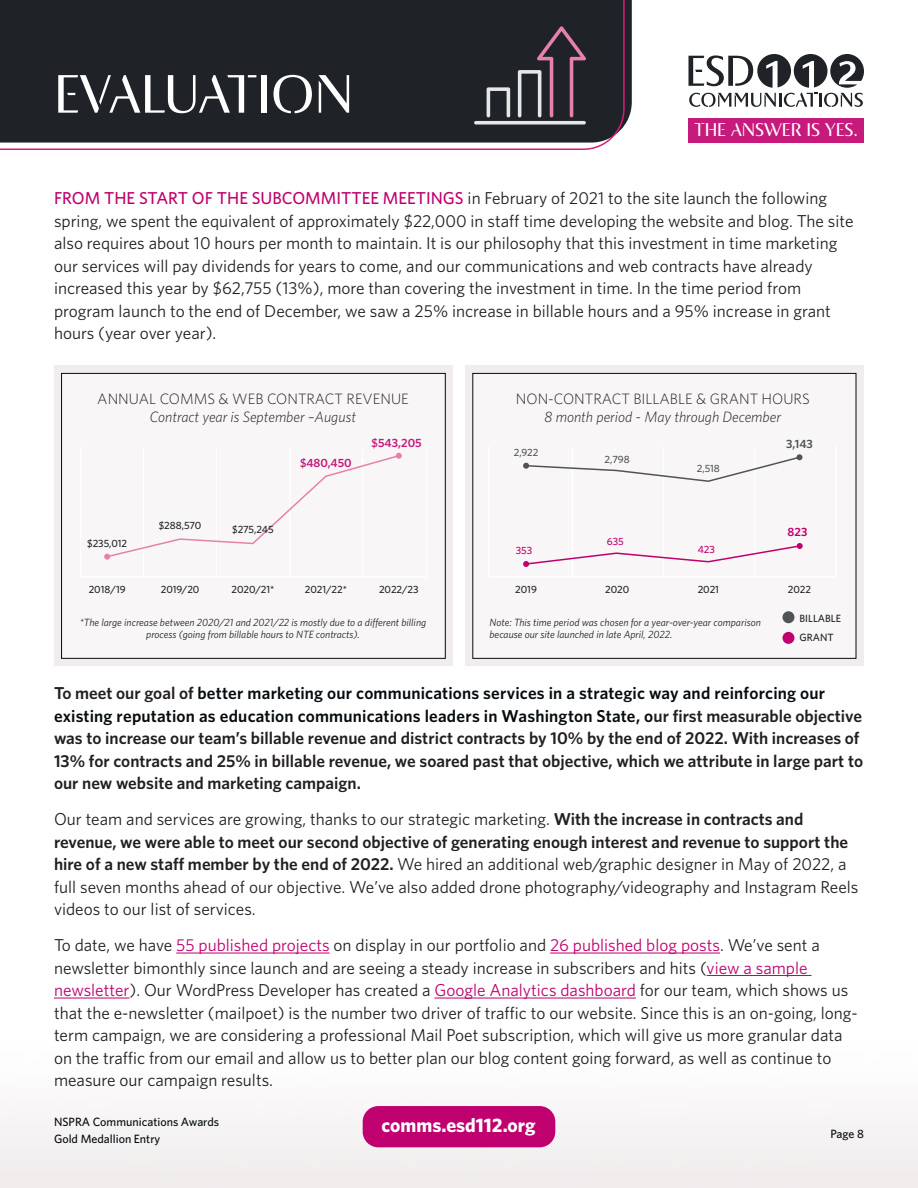
<style>
.page{position:relative;width:918px;height:1188px;background:#fff}
.page>*{position:absolute;margin:0;border:0;box-sizing:border-box;transform-origin:0 0}
.t1{font:57px "Bath Spa New Roman Title";color:#fff}
.t2{font:700 19.65px "Whitney";color:#fff}
.t3{font:19.5px "Bath Spa New Roman Title";color:#fff}
.t4{font:17.25px/22.5px "Whitney";color:#231f20}
.t5{font:600 17.25px/22.5px "Whitney";color:#231f20}
.t6{font:300 15px "Whitney";color:#231f20}
.t7{font:italic 300 15px "Whitney";color:#231f20}
.t8{font:500 12px/16.5px "Whitney";color:#060b0f}
.t9{font:600 12px "Whitney";color:#c61a7c}
.t10{font:600 12px "Whitney";color:#515457}
.t11{font:600 12px "Whitney";color:#bf006e}
.t12{font:italic 10.5px/12.6px "Whitney";color:#1f2327;text-align:center}
.t13{font:500 10.5px/19.6px "Whitney";color:#1f2327}
.t14{font:500 10.5px "Whitney";letter-spacing:-.005em;color:#515457}
.t15{font:500 10.5px "Whitney";color:#bf006e}
.s1{font-weight:500;color:#bf006e}
.s2{color:#060b0f}
.s3{font-weight:600}
.s4{color:#bf006e}
</style>
<div class="page">
<div style="left:0;top:1106px;width:918px;height:82px;background:#f2f0f1"></div>
<svg style="left:688px;top:54px;width:176px;height:53px"></svg>
<div style="left:688px;top:118px;width:176px;height:25px;background:#c61a7c"></div>
<div style="left:363px;top:1106px;width:192px;height:41px;background:#bf006e;border-radius:16px"></div>
<div style="left:0;top:0;width:625px;height:150px;background:#1f2327"></div>
<svg style="left:518px;top:26px;width:68px;height:91px;background:#443a43"></svg>
<svg style="left:487px;top:87px;width:23px;height:30px"></svg>
<svg style="left:474px;top:121px;width:112px;height:4px"></svg>
<hr style="left:176px;top:953px;width:154px;height:1px;background:#bf006e">
<hr style="left:550px;top:953px;width:170px;height:1px;background:#bf006e">
<hr style="left:707px;top:975px;width:105px;height:1px;background:#bf006e">
<hr style="left:54px;top:998px;width:76px;height:1px;background:#bf006e">
<hr style="left:434px;top:998px;width:202px;height:1px;background:#bf006e">
<div style="left:54px;top:366px;width:399px;height:300px;background:#f1edec"></div>
<div style="left:465px;top:366px;width:399px;height:300px;background:#f1edec"></div>
<div style="left:61px;top:373px;width:385px;height:286px;background:#f8f6f6;border:1px solid #060b0f"></div>
<div style="left:473px;top:373px;width:383px;height:286px;background:#f8f6f6;border:1px solid #060b0f"></div>
<hr style="left:143px;top:446px;width:1px;height:131px;background:#fff">
<hr style="left:572px;top:446px;width:1px;height:131px;background:#fff">
<hr style="left:426px;top:446px;width:2px;height:131px;background:#fff">
<hr style="left:80px;top:446px;width:1px;height:131px;background:#fff">
<hr style="left:216px;top:446px;width:1px;height:131px;background:#fff">
<hr style="left:663px;top:446px;width:1px;height:131px;background:#fff">
<hr style="left:488px;top:446px;width:2px;height:131px;background:#fff">
<hr style="left:835px;top:446px;width:2px;height:131px;background:#fff">
<hr style="left:289px;top:446px;width:1px;height:131px;background:#fff">
<hr style="left:362px;top:446px;width:1px;height:131px;background:#fff">
<hr style="left:754px;top:446px;width:1px;height:131px;background:#fff">
<hr style="left:80px;top:576px;width:346px;height:1px;background:#fff">
<hr style="left:490px;top:576px;width:346px;height:1px;background:#fff">
<svg style="left:104px;top:453px;width:298px;height:107px"></svg>
<div style="left:783px;top:611px;width:11px;height:12px;background:#515457;border-radius:50%"></div>
<div style="left:783px;top:632px;width:11px;height:12px;background:#bf006e;border-radius:50%"></div>
<svg style="left:523px;top:454px;width:280px;height:28px"></svg>
<svg style="left:523px;top:543px;width:280px;height:24px"></svg>
<h1 class="t1" style="left:54px;top:67px;width:301px">EVALUATION</h1>
<p class="t3" style="left:694px;top:120px;width:165px">THE ANSWER IS YES.</p>
<p class="t4" style="left:54px;top:187px;width:801px"><span class="s1">FROM THE START OF THE SUBCOMMITTEE MEETINGS</span> in February of 2021 to the site launch the following spring, we spent the equivalent of approximately $22,000 in staff time developing the website and blog. The site also requires about 10 hours per month to maintain. It is our philosophy that this investment in time marketing our services will pay dividends for years to come, and our communications and web contracts have already increased this year by $62,755 (13%), more than covering the investment in time. In the time period from program launch to the end of December, we saw a 25% increase in billable hours and a 95% increase in grant hours (year over year).</p>
<p class="t6" style="left:97px;top:389px;width:313px">ANNUAL COMMS &amp; WEB CONTRACT REVENUE</p>
<p class="t7" style="left:150px;top:407px;width:208px">Contract year is September –August</p>
<p class="t6" style="left:516px;top:389px;width:295px">NON-CONTRACT BILLABLE &amp; GRANT HOURS</p>
<p class="t7" style="left:545px;top:407px;width:238px">8 month period - May through December</p>
<p class="t9" style="left:300px;top:455px;width:53px">$480,450</p>
<p class="t9" style="left:372px;top:434px;width:52px">$543,205</p>
<p class="t14" style="left:514px;top:446px;width:26px">2,922</p>
<p class="t14" style="left:605px;top:452px;width:27px">2,798</p>
<p class="t14" style="left:697px;top:461px;width:25px">2,518</p>
<p class="t10" style="left:786px;top:436px;width:28px">3,143</p>
<p class="t13" style="left:87px;top:533px;width:42px">$235,012</p>
<p class="t13" style="left:159px;top:516px;width:44px">$288,570</p>
<p class="t13" style="left:232px;top:520px;width:43px">$275,245</p>
<p class="t15" style="left:516px;top:543px;width:18px">353</p>
<p class="t15" style="left:607px;top:534px;width:18px">635</p>
<p class="t15" style="left:698px;top:543px;width:19px">423</p>
<p class="t11" style="left:788px;top:524px;width:21px">823</p>
<p class="t13" style="left:89px;top:579px;width:39px">2018/19</p>
<p class="t13" style="left:161px;top:579px;width:40px">2019/20</p>
<p class="t13" style="left:232px;top:579px;width:44px">2020/21*</p>
<p class="t13" style="left:305px;top:579px;width:44px">2021/22*</p>
<p class="t13" style="left:379px;top:579px;width:41px">2022/23</p>
<p class="t13" style="left:515px;top:579px;width:23px">2019</p>
<p class="t13" style="left:605px;top:579px;width:26px">2020</p>
<p class="t13" style="left:698px;top:579px;width:23px">2021</p>
<p class="t13" style="left:788px;top:579px;width:25px">2022</p>
<p class="t12" style="left:80px;top:615px;width:348px">*The large increase between 2020/21 and 2021/22 is mostly due to a different billing process (going from billable hours to NTE contracts).</p>
<p class="t12" style="left:490px;top:615px;width:273px;text-align:left">Note: This time period was chosen for a year-over-year comparison because our site launched in late April, 2022.</p>
<p class="t13" style="left:800px;top:608px;width:43px">BILLABLE<br>GRANT</p>
<p class="t5" style="left:54px;top:682px;width:811px">To meet our goal of <span class="s2">better marketing our communications services in a strategic way and reinforcing our existing reputation as education communications leaders in Washington State, o</span>ur first measurable objective was to increase our team’s billable revenue and district contracts by 10% by the end of 2022. With increases of 13% for contracts and 25% in billable revenue, we soared past that objective, which we attribute in large part to our new website and marketing campaign.</p>
<p class="t4" style="left:54px;top:808px;width:806px">Our team and services are growing, thanks to our strategic marketing. <span class="s3">With the increase in contracts and revenue, we were able to meet our second objective of generating enough interest and revenue to support the hire of a new staff member by the end of 2022.</span> We hired an additional web/graphic designer in May of 2022, a full seven months ahead of our objective. We’ve also added drone photography/videography and Instagram Reels videos to our list of services.</p>
<p class="t4" style="left:54px;top:934px;width:805px">To date, we have <span class="s4">55 published projects</span> on display in our portfolio and <span class="s4">26 published blog posts</span>. We’ve sent a newsletter bimonthly since launch and are seeing a steady increase in subscribers and hits (<span class="s4">view a sample newsletter</span>). Our WordPress Developer has created a <span class="s4">Google Analytics dashboard</span> for our team, which shows us that the e-newsletter (mailpoet) is the number two driver of traffic to our website. Since this is an on-going, long&shy;term campaign, we are considering a professional Mail Poet subscription, which will give us more granular data on the traffic from our email and allow us to better plan our blog content going forward, as well as continue to measure our campaign results.</p>
<p class="t8" style="left:54px;top:1114px;width:167px">NSPRA Communications Awards<br>Gold Medallion Entry</p>
<p class="t2" style="left:382px;top:1112px;width:156px">comms.esd112.org</p>
<p class="t8" style="left:831px;top:1125px;width:35px">Page 8</p>
</div>
